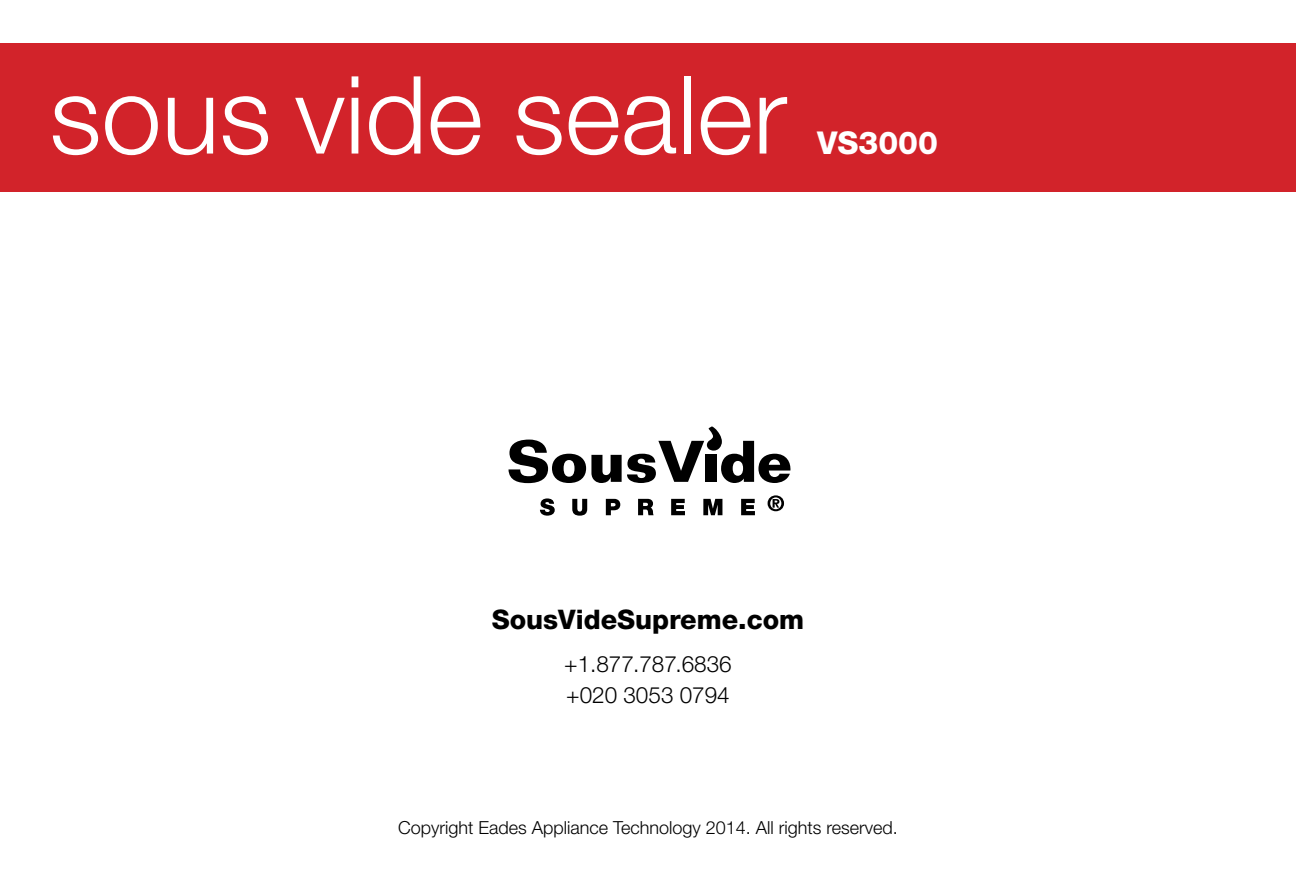
<style>
.page{position:relative;width:1296px;height:871px;background:#fff}
.page>*{position:absolute;margin:0;border:0;box-sizing:border-box;transform-origin:0 0}
.t1{font:300 108px "Helvetica Neue";color:#fff}
.t2{font:800 31.5px "Helvetica Neue LT Std";color:#fff}
.t3{font:800 27px "Helvetica Neue LT Std";color:#000}
.t4{font:300 22.5px/31.5px "Helvetica Neue";color:#000}
.t5{font:300 18px "Helvetica Neue";color:#000}
</style>
<div class="page">
<svg style="left:540px;top:498px;width:15px;height:17px"></svg>
<svg style="left:572px;top:499px;width:15px;height:16px"></svg>
<svg style="left:606px;top:499px;width:14px;height:16px"></svg>
<svg style="left:638px;top:499px;width:16px;height:16px"></svg>
<svg style="left:671px;top:499px;width:14px;height:16px"></svg>
<svg style="left:703px;top:499px;width:19px;height:16px"></svg>
<svg style="left:741px;top:499px;width:14px;height:16px"></svg>
<svg style="left:509px;top:426px;width:282px;height:57px"></svg>
<svg style="left:768px;top:495px;width:16px;height:16px"></svg>
<div style="left:0;top:43px;width:1296px;height:149px;background:#d2232a"></div>
<h1 class="t1" style="left:50px;top:49px;width:739px">sous vide sealer</h1>
<h2 class="t2" style="left:817px;top:124px;width:122px">VS3000</h2>
<h3 class="t3" style="left:492px;top:603px;width:314px">SousVideSupreme.com</h3>
<p class="t4" style="left:564px;top:648px;width:169px">+1.877.787.6836 +020 3053 0794</p>
<p class="t5" style="left:398px;top:816px;width:501px">Copyright Eades Appliance Technology 2014. All rights reserved.</p>
</div>
